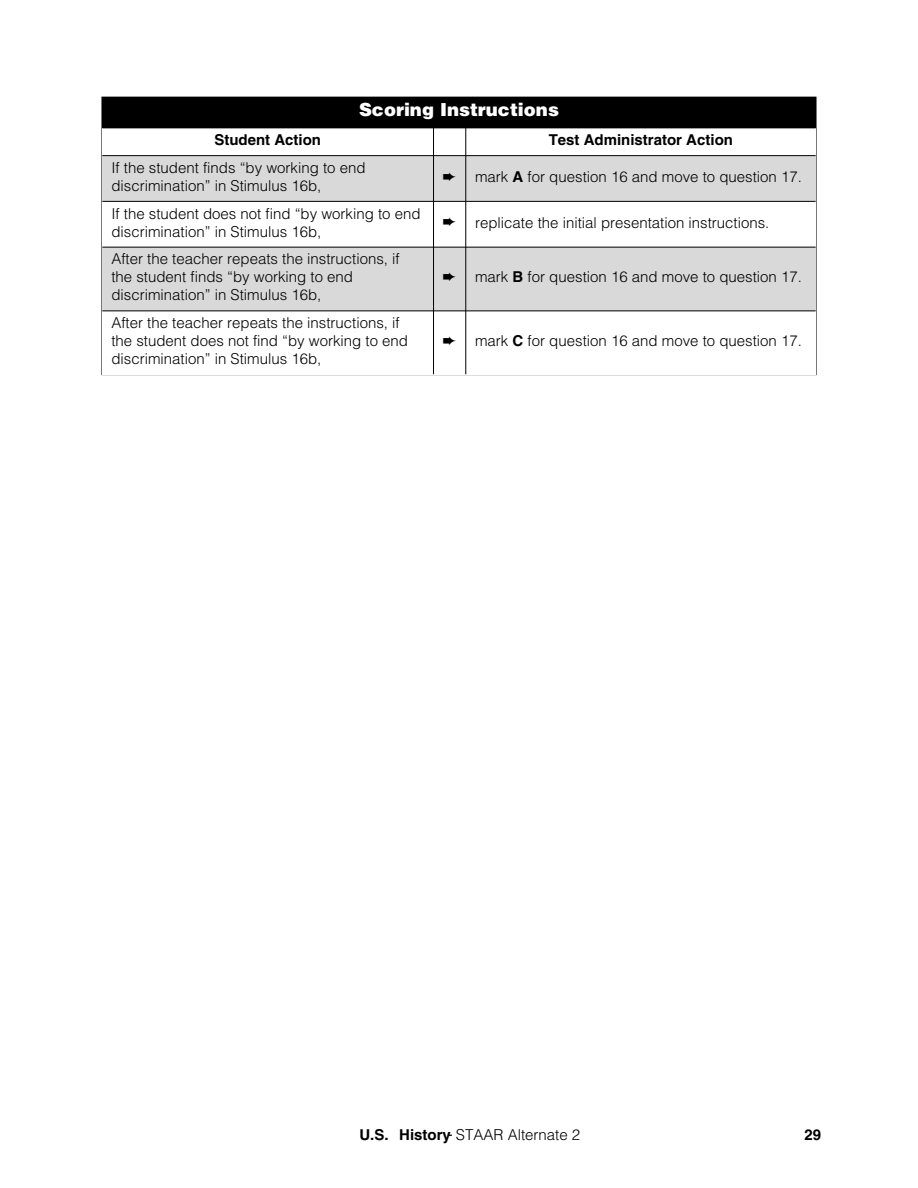
<style>
.page{position:relative;width:918px;height:1188px;background:#fff}
.page>*{position:absolute;margin:0;border:0;box-sizing:border-box;transform-origin:0 0}
.t1{font:900 18px "Helvetica LT Std";color:#fff}
.t2{font:300 15px/18px "Helvetica LT Std";color:#000}
.t3{font:700 15px "Helvetica LT Std";color:#000}
.s1{font-weight:700}
.s2{font-weight:400;font-stretch:condensed}
</style>
<div class="page">
<div style="left:102px;top:247px;width:332px;height:64px;background:#d9d9d9"></div>
<div style="left:434px;top:247px;width:32px;height:64px;background:#d9d9d9"></div>
<div style="left:102px;top:98px;width:714px;height:30px;background:#000"></div>
<div style="left:102px;top:156px;width:332px;height:45px;background:#d9d9d9"></div>
<div style="left:434px;top:156px;width:32px;height:45px;background:#d9d9d9"></div>
<div style="left:466px;top:156px;width:350px;height:45px;background:#d9d9d9"></div>
<div style="left:466px;top:247px;width:350px;height:64px;background:#d9d9d9"></div>
<hr style="left:433px;top:128px;width:1px;height:246px;background:#000">
<hr style="left:465px;top:128px;width:1px;height:246px;background:#000">
<hr style="left:102px;top:128px;width:714px;height:1px;background:#000">
<hr style="left:102px;top:155px;width:714px;height:1px;background:#000">
<hr style="left:102px;top:201px;width:714px;height:1px;background:#000">
<hr style="left:102px;top:247px;width:714px;height:1px;background:#000">
<hr style="left:102px;top:311px;width:714px;height:1px;background:#000">
<p class="t1" style="left:359px;top:100px;width:201px">Scoring Instructions</p>
<p class="t3" style="left:214px;top:134px;width:108px">Student Action</p>
<p class="t3" style="left:549px;top:134px;width:186px">Test Administrator Action</p>
<p class="t2" style="left:111px;top:160px;width:256px">If the student finds “by working to end discrimination” in Stimulus 16b,</p>
<p class="t2" style="left:475px;top:169px;width:328px">mark <span class="s1">A</span> for question 16 and move to question 17.</p>
<p class="t2" style="left:111px;top:206px;width:311px">If the student does not find “by working to end discrimination” in Stimulus 16b,</p>
<p class="t2" style="left:475px;top:215px;width:296px">replicate the initial presentation instructions.</p>
<p class="t2" style="left:111px;top:251px;width:290px">After the teacher repeats the instructions, if the student finds “by working to end discrimination” in Stimulus 16b,</p>
<p class="t2" style="left:475px;top:269px;width:328px">mark <span class="s1">B</span> for question 16 and move to question 17.</p>
<p class="t2" style="left:111px;top:315px;width:298px">After the teacher repeats the instructions, if the student does not find “by working to end discrimination” in Stimulus 16b,</p>
<p class="t2" style="left:475px;top:333px;width:328px">mark <span class="s1">C</span> for question 16 and move to question 17.</p>
<p class="t2" style="left:359px;top:1127px;width:222px"><span class="s1">U.S. History</span><span class="s2">-</span> STAAR Alternate 2</p>
<p class="t3" style="left:804px;top:1129px;width:18px">29</p>
</div>
